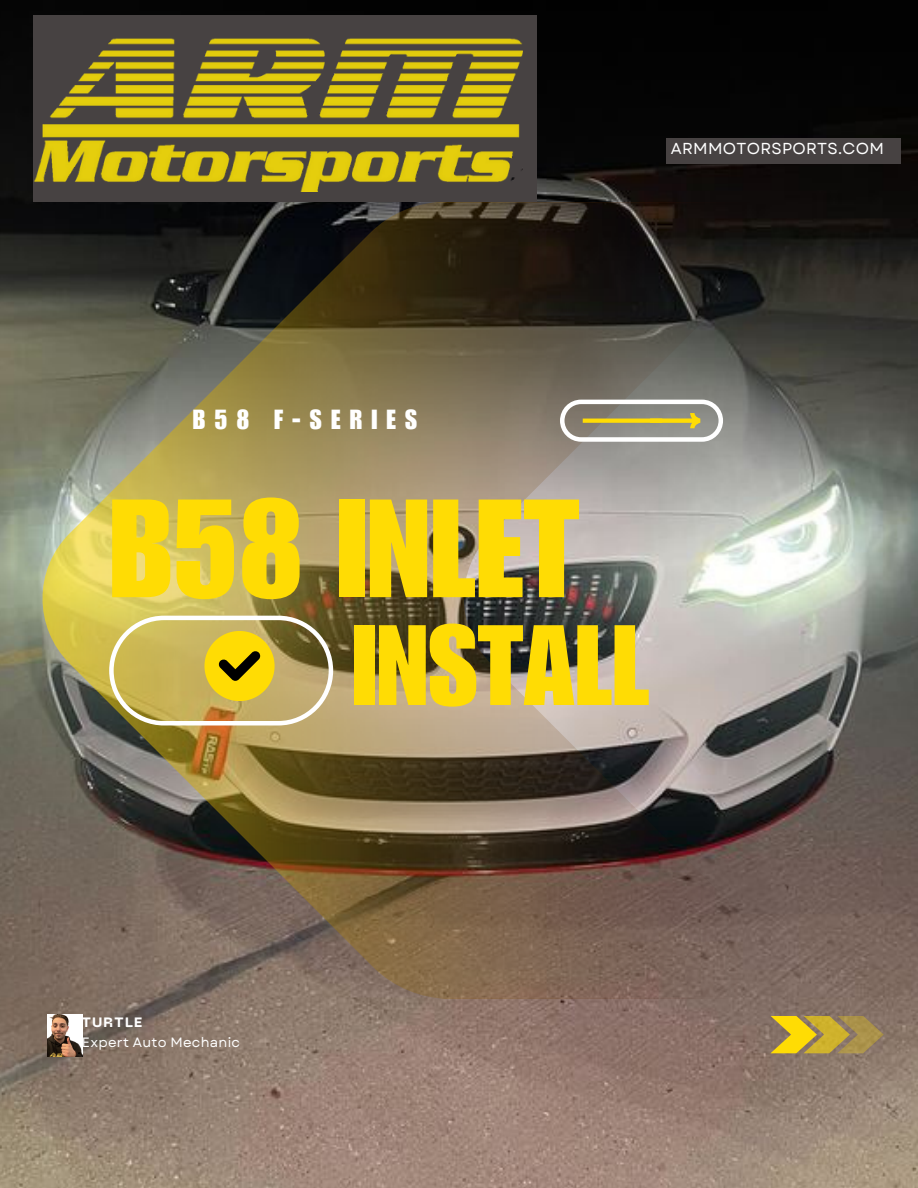
<style>
.page{position:relative;width:918px;height:1188px;background:#fff}
.page>*{position:absolute;margin:0;border:0;box-sizing:border-box;transform-origin:0 0}
.t1{font:136.65px "Impact LT Std";color:#ffdc04}
.t2{font:111.75px "Impact LT Std";color:#ffdc04}
.t3{font:26.85px "Impact LT Std";letter-spacing:.34em;color:#fff}
.t4{font:15.9px "Garet";letter-spacing:.02em;color:#fff}
.t5{font:13.5px "Garet";letter-spacing:.02em;color:#fff}
.t6{font:800 13.5px "PP Neue Machina";letter-spacing:.1em;color:#fff}
</style>
<div class="page">
<img style="left:0;top:0;width:918px;height:1188px">
<div style="left:34px;top:15px;width:503px;height:187px;background:#474242"></div>
<img style="left:38px;top:202px;width:788px;height:797px">
<svg style="left:109px;top:616px;width:224px;height:109px;background:#c3af58"></svg>
<svg style="left:770px;top:1016px;width:114px;height:37px;background:#baa03d"></svg>
<svg style="left:560px;top:400px;width:163px;height:41px"></svg>
<img style="left:34px;top:38px;width:489px;height:154px">
<img style="left:47px;top:1014px;width:35px;height:43px">
<div style="left:666px;top:138px;width:235px;height:26px;background:#474242"></div>
<p class="t4" style="left:671px;top:137px;width:215px">ARMMOTORSPORTS.COM</p>
<p class="t3" style="left:193px;top:410px;width:226px">B58 F-SERIES</p>
<p class="t1" style="left:109px;top:500px;width:472px">B58 INLET</p>
<p class="t2" style="left:352px;top:625px;width:299px">INSTALL</p>
<p class="t6" style="left:82px;top:1017px;width:62px">TURTLE</p>
<p class="t5" style="left:82px;top:1033px;width:160px">Expert Auto Mechanic</p>
</div>
